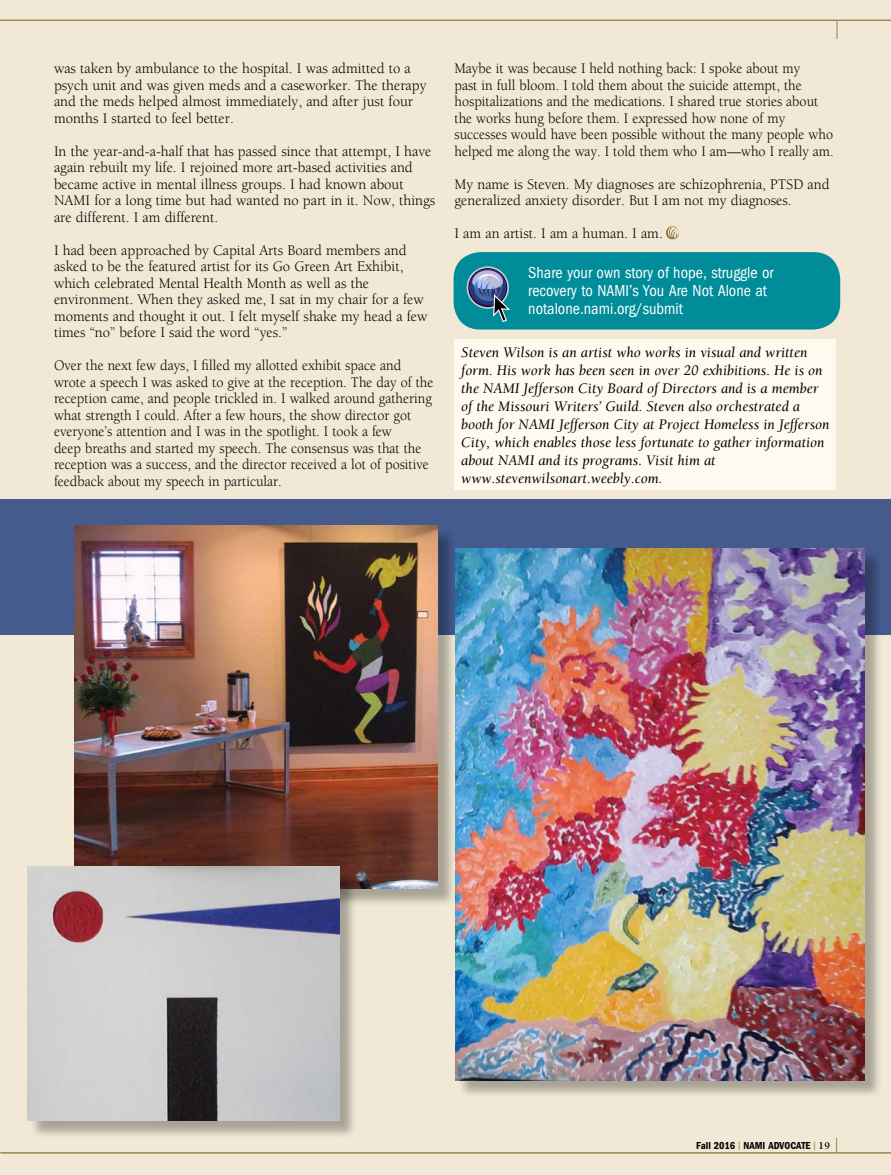
<style>
.page{position:relative;width:891px;height:1175px;background:#fff}
.page>*{position:absolute;margin:0;border:0;box-sizing:border-box;transform-origin:0 0}
.t1{font:condensed 16.5px/18px "Franklin Gothic";color:#fff}
.t2{font:15px/16.5px "Berkeley";color:#000}
.t3{font:15px/16.5px "Berkeley";color:#000;scale:.94 1}
.t4{font:italic 15px/18px "Berkeley";color:#000}
.t5{font:600 condensed 10.5px "Franklin Gothic";color:#000}
.s1{font-family:"Berkeley";font-weight:700;font-stretch:normal;color:#9a8348}
.s2{font-family:"Berkeley";font-weight:700;font-stretch:normal}
</style>
<div class="page">
<div style="left:0;top:0;width:891px;height:1174px;background:#f1e9d6"></div>
<svg style="left:837px;top:21px;width:1px;height:18px"></svg>
<svg style="left:836px;top:1137px;width:2px;height:15px"></svg>
<hr style="left:0;top:1152px;width:891px;height:1px;background:#9a8348">
<hr style="left:0;top:20px;width:891px;height:1px;background:#9a8348">
<div style="left:0;top:500px;width:891px;height:135px;background:#455b8e"></div>
<svg style="left:666px;top:226px;width:13px;height:13px"></svg>
<div style="left:454px;top:339px;width:382px;height:150px;background:#fffaf0"></div>
<div style="left:457px;top:550px;width:427px;height:548px;background:#000;opacity:.3"></div>
<img style="left:455px;top:548px;width:410px;height:532px">
<div style="left:77px;top:528px;width:380px;height:379px;background:#000;opacity:.3"></div>
<img style="left:75px;top:526px;width:363px;height:362px">
<div style="left:29px;top:869px;width:329px;height:269px;background:#000;opacity:.3"></div>
<img style="left:27px;top:867px;width:312px;height:253px">
<div style="left:454px;top:252px;width:386px;height:77px;background:#008c99;border-radius:27px"></div>
<svg style="left:467px;top:266px;width:42px;height:43px"></svg>
<svg style="left:468px;top:268px;width:43px;height:54px"></svg>
<p class="t2" style="left:54px;top:61px;width:374px">was taken by ambulance to the hospital. I was admitted to a psych unit and was given meds and a caseworker. The therapy and the meds helped almost immediately, and after just four months I started to feel better.</p>
<p class="t2" style="left:54px;top:143px;width:383px">In the year-and-a-half that has passed since that attempt, I have again rebuilt my life. I rejoined more art-based activities and became active in mental illness groups. I had known about NAMI for a long time but had wanted no part in it. Now, things are different. I am different.</p>
<p class="t2" style="left:54px;top:242px;width:375px">I had been approached by Capital Arts Board members and asked to be the featured artist for its Go Green Art Exhibit, which celebrated Mental Health Month as well as the environment. When they asked me, I sat in my chair for a few moments and thought it out. I felt myself shake my head a few times “no” before I said the word “yes.”</p>
<p class="t3" style="left:54px;top:358px;width:405px">Over the next few days, I filled my allotted exhibit space and wrote a speech I was asked to give at the reception. The day of the reception came, and people trickled in. I walked around gathering what strength I could. After a few hours, the show director got everyone’s attention and I was in the spotlight. I took a few<br>deep breaths and started my speech. The consensus was that the reception was a success, and the director received a lot of positive feedback about my speech in particular.</p>
<p class="t3" style="left:454px;top:61px;width:405px">Maybe it was because I held nothing back: I spoke about my<br>past in full bloom. I told them about the suicide attempt, the hospitalizations and the medications. I shared true stories about the works hung before them. I expressed how none of my successes would have been possible without the many people who helped me along the way. I told them who I am—who I really am.</p>
<p class="t2" style="left:454px;top:176px;width:377px">My name is Steven. My diagnoses are schizophrenia, PTSD and generalized anxiety disorder. But I am not my diagnoses.</p>
<p class="t2" style="left:454px;top:226px;width:210px">I am an artist. I am a human. I am.</p>
<p class="t1" style="left:528px;top:263px;width:247px">Share your own story of hope, struggle or recovery to NAMI’s You Are Not Alone at notalone.nami.org/submit</p>
<p class="t4" style="left:461px;top:343px;width:370px">Steven Wilson is an artist who works in visual and written form. His work has been seen in over 20 exhibitions. He is on the NAMI Jefferson City Board of Directors and is a member of the Missouri Writers’ Guild. Steven also orchestrated a booth for NAMI Jefferson City at Project Homeless in Jefferson City, which enables those less fortunate to gather information about NAMI and its programs. Visit him at www.stevenwilsonart.weebly.com.</p>
<p class="t5" style="left:696px;top:1139px;width:135px">Fall 2016 <span class="s1">|</span> NAMI ADVOCATE <span class="s1">|</span> <span class="s2">19</span></p>
</div>
